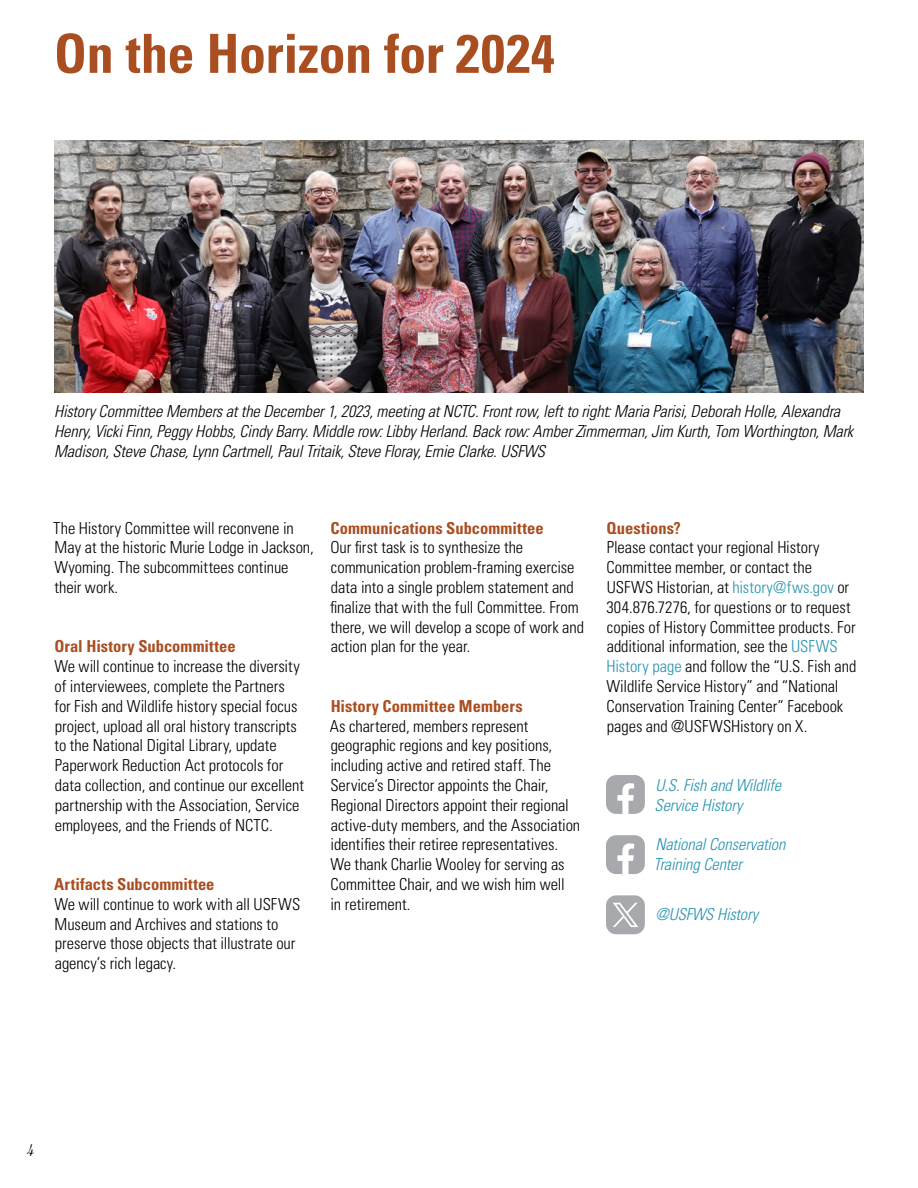
<style>
.page{position:relative;width:918px;height:1188px;background:#fff}
.page>*{position:absolute;margin:0;border:0;box-sizing:border-box;transform-origin:0 0}
.t1{font:700 condensed 54px "Univers LT Std";letter-spacing:-.005em;color:#a94e21}
.t2{font:300 condensed 16.5px/19.8px "Univers LT Std";color:#000}
.t3{font:italic 300 condensed 16.5px/19.8px "Univers LT Std";letter-spacing:-.01em;color:#000}
.t4{font:700 condensed 16.5px "Univers LT Std";letter-spacing:.005em;color:#a94e21}
.t5{font:italic 300 condensed 16.5px/19.8px "Univers LT Std";letter-spacing:-.01em;color:#2793b0}
.t6{font:italic 15px "Century Expanded LT Std";color:#000}
.s1{color:#2793b0}
</style>
<div class="page">
<img style="left:54px;top:141px;width:810px;height:251px">
<svg style="left:606px;top:775px;width:39px;height:39px"></svg>
<svg style="left:606px;top:835px;width:39px;height:39px"></svg>
<div style="left:606px;top:895px;width:39px;height:39px;background:#a7a9ac;border-radius:10px"></div>
<svg style="left:613px;top:903px;width:25px;height:24px"></svg>
<h2 class="t1" style="left:54px;top:21px;width:502px">On the Horizon for 2024</h2>
<p class="t3" style="left:54px;top:402px;width:801px">History Committee Members at the December 1, 2023, meeting at NCTC. Front row, left to right: Maria Parisi, Deborah Holle, Alexandra<br>Henry, Vicki Finn, Peggy Hobbs, Cindy Barry. Middle row: Libby Herland. Back row: Amber Zimmerman, Jim Kurth, Tom Worthington, Mark<br>Madison, Steve Chase, Lynn Cartmell, Paul Tritaik, Steve Floray, Ernie Clarke. USFWS</p>
<p class="t2" style="left:53px;top:518px;width:262px">The History Committee will reconvene in May at the historic Murie Lodge in Jackson, Wyoming. The subcommittees continue their work.</p>
<h3 class="t4" style="left:54px;top:636px;width:183px">Oral History Subcommittee</h3>
<p class="t2" style="left:54px;top:656px;width:251px">We will continue to increase the diversity of interviewees, complete the Partners for Fish and Wildlife history special focus project, upload all oral history transcripts to the National Digital Library, update Paperwork Reduction Act protocols for data collection, and continue our excellent partnership with the Association, Service employees, and the Friends of NCTC.</p>
<h3 class="t4" style="left:54px;top:874px;width:162px">Artifacts Subcommittee</h3>
<p class="t2" style="left:54px;top:894px;width:247px">We will continue to work with all USFWS Museum and Archives and stations to preserve those objects that illustrate our agency’s rich legacy.</p>
<h3 class="t4" style="left:330px;top:518px;width:215px">Communications Subcommittee</h3>
<p class="t2" style="left:330px;top:538px;width:256px">Our first task is to synthesize the communication problem-framing exercise data into a single problem statement and finalize that with the full Committee. From there, we will develop a scope of work and action plan for the year.</p>
<h3 class="t4" style="left:331px;top:696px;width:194px">History Committee Members</h3>
<p class="t2" style="left:330px;top:716px;width:252px">As chartered, members represent geographic regions and key positions, including active and retired staff. The Service’s Director appoints the Chair, Regional Directors appoint their regional active-duty members, and the Association identifies their retiree representatives.<br>We thank Charlie Wooley for serving as Committee Chair, and we wish him well<br>in retirement.</p>
<h3 class="t4" style="left:606px;top:518px;width:76px">Questions?</h3>
<p class="t2" style="left:606px;top:538px;width:252px">Please contact your regional History Committee member, or contact the USFWS Historian, at <span class="s1">history@fws.gov</span> or 304.876.7276, for questions or to request copies of History Committee products. For additional information, see the <span class="s1">USFWS History page</span> and follow the “U.S. Fish and Wildlife Service History” and “National Conservation Training Center” Facebook pages and @USFWSHistory on X.</p>
<p class="t5" style="left:655px;top:775px;width:128px">U.S. Fish and Wildlife<br>Service History</p>
<p class="t5" style="left:653px;top:835px;width:134px">National Conservation<br>Training Center</p>
<p class="t5" style="left:656px;top:905px;width:104px">@USFWS History</p>
<p class="t6" style="left:27px;top:1139px;width:9px">4</p>
</div>
